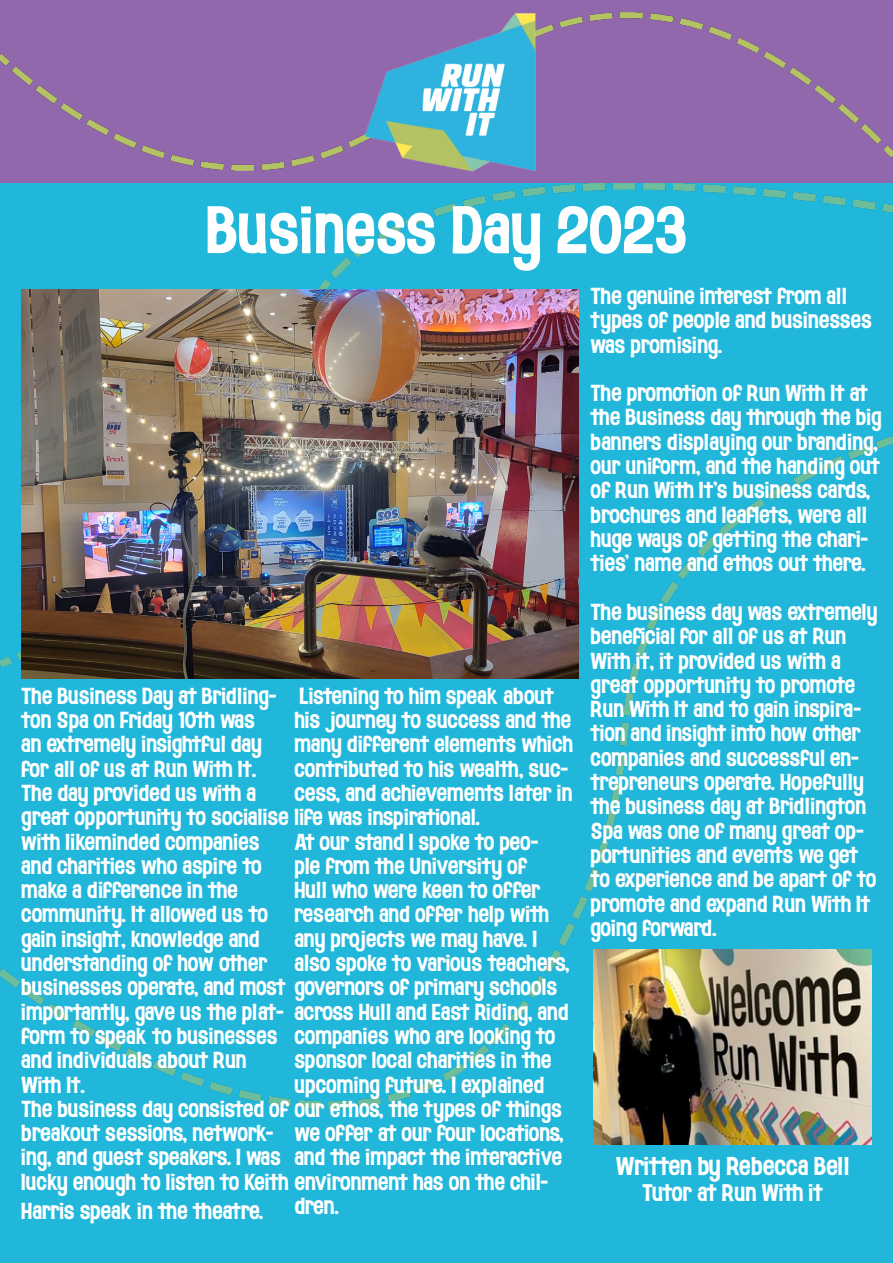
<style>
.page{position:relative;width:893px;height:1263px;background:#fff}
.page>*{position:absolute;margin:0;border:0;box-sizing:border-box;transform-origin:0 0}
.t1{font:700 58.5px "Surfoid";color:#fff}
.t2{font:700 22.5px "Surfoid";color:#fff}
.t3{font:700 21px "Surfoid";letter-spacing:-.02em;color:#fff}
.t4{font:700 20.25px/24.3px "Surfoid";color:#fff}
</style>
<div class="page">
<div style="left:0;top:183px;width:893px;height:1080px;background:#20b7da"></div>
<img style="left:0;top:183px;width:893px;height:925px">
<div style="left:0;top:0;width:893px;height:183px;background:#9168ab"></div>
<img style="left:0;top:12px;width:893px;height:159px">
<img style="left:21px;top:289px;width:557px;height:389px">
<img style="left:593px;top:949px;width:279px;height:195px">
<img style="left:363px;top:12px;width:173px;height:160px">
<p class="t1" style="left:206px;top:195px;width:482px">Business Day 2023</p>
<p class="t4" style="left:300px;top:684px;width:256px">Listening to him speak about</p>
<p class="t4" style="left:294px;top:709px;width:278px">his journey to success and the</p>
<p class="t4" style="left:294px;top:733px;width:280px">many different elements which</p>
<p class="t4" style="left:294px;top:757px;width:275px">contributed to his wealth, suc-</p>
<p class="t4" style="left:294px;top:782px;width:280px">cess, and achievements later in</p>
<p class="t4" style="left:21px;top:806px;width:460px">great opportunity to socialise life was inspirational.</p>
<p class="t4" style="left:294px;top:830px;width:245px">At our stand I spoke to peo-</p>
<p class="t4" style="left:294px;top:855px;width:234px">ple from the University of</p>
<p class="t4" style="left:294px;top:879px;width:248px">Hull who were keen to offer</p>
<p class="t4" style="left:294px;top:903px;width:256px">research and offer help with</p>
<p class="t4" style="left:294px;top:927px;width:244px">any projects we may have. I</p>
<p class="t4" style="left:294px;top:952px;width:277px">also spoke to various teachers,</p>
<p class="t4" style="left:21px;top:976px;width:537px">businesses operate, and most governors of primary schools</p>
<p class="t4" style="left:294px;top:1000px;width:275px">across Hull and East Riding, and</p>
<p class="t4" style="left:294px;top:1025px;width:262px">companies who are looking to</p>
<p class="t4" style="left:294px;top:1049px;width:259px">sponsor local charities in the</p>
<p class="t4" style="left:294px;top:1073px;width:251px">upcoming future. I explained</p>
<p class="t4" style="left:21px;top:1098px;width:542px">The business day consisted of our ethos, the types of things</p>
<p class="t4" style="left:294px;top:1122px;width:271px">we offer at our four locations,</p>
<p class="t4" style="left:294px;top:1146px;width:269px">and the impact the interactive</p>
<p class="t4" style="left:21px;top:1170px;width:528px">lucky enough to listen to Keith environment has on the chil-</p>
<p class="t4" style="left:294px;top:1195px;width:46px">dren.</p>
<p class="t4" style="left:21px;top:684px;width:257px">The Business Day at Bridling&shy;ton Spa on Friday 10th was an extremely insightful day for all of us at Run With It.<br>The day provided us with a</p>
<p class="t4" style="left:21px;top:830px;width:248px">with likeminded companies and charities who aspire to make a difference in the community. It allowed us to gain insight, knowledge and understanding of how other</p>
<p class="t4" style="left:21px;top:1000px;width:264px">importantly, gave us the plat&shy;form to speak to businesses and individuals about Run<br>With It.</p>
<p class="t4" style="left:21px;top:1122px;width:261px">breakout sessions, network&shy;ing, and guest speakers. I was</p>
<p class="t4" style="left:21px;top:1199px;width:244px">Harris speak in the theatre.</p>
<p class="t4" style="left:591px;top:285px;width:283px">The genuine interest from all types of people and businesses was promising.</p>
<p class="t4" style="left:591px;top:382px;width:292px">The promotion of Run With It at the Business day through the big banners displaying our branding, our uniform, and the handing out of Run With It’s business cards, brochures and leaflets, were all huge ways of getting the chari&shy;ties’ name and ethos out there.</p>
<p class="t4" style="left:591px;top:601px;width:288px">The business day was extremely beneficial for all of us at Run<br>With it, it provided us with a great opportunity to promote<br>Run With It and to gain inspira&shy;tion and insight into how other companies and successful en&shy;trepreneurs operate. Hopefully the business day at Bridlington<br>Spa was one of many great op&shy;portunities and events we get to experience and be apart of to promote and expand Run With It going forward.</p>
<p class="t2" style="left:616px;top:1153px;width:235px">Written by Rebecca Bell</p>
<p class="t3" style="left:642px;top:1179px;width:182px">Tutor at Run With it</p>
</div>
